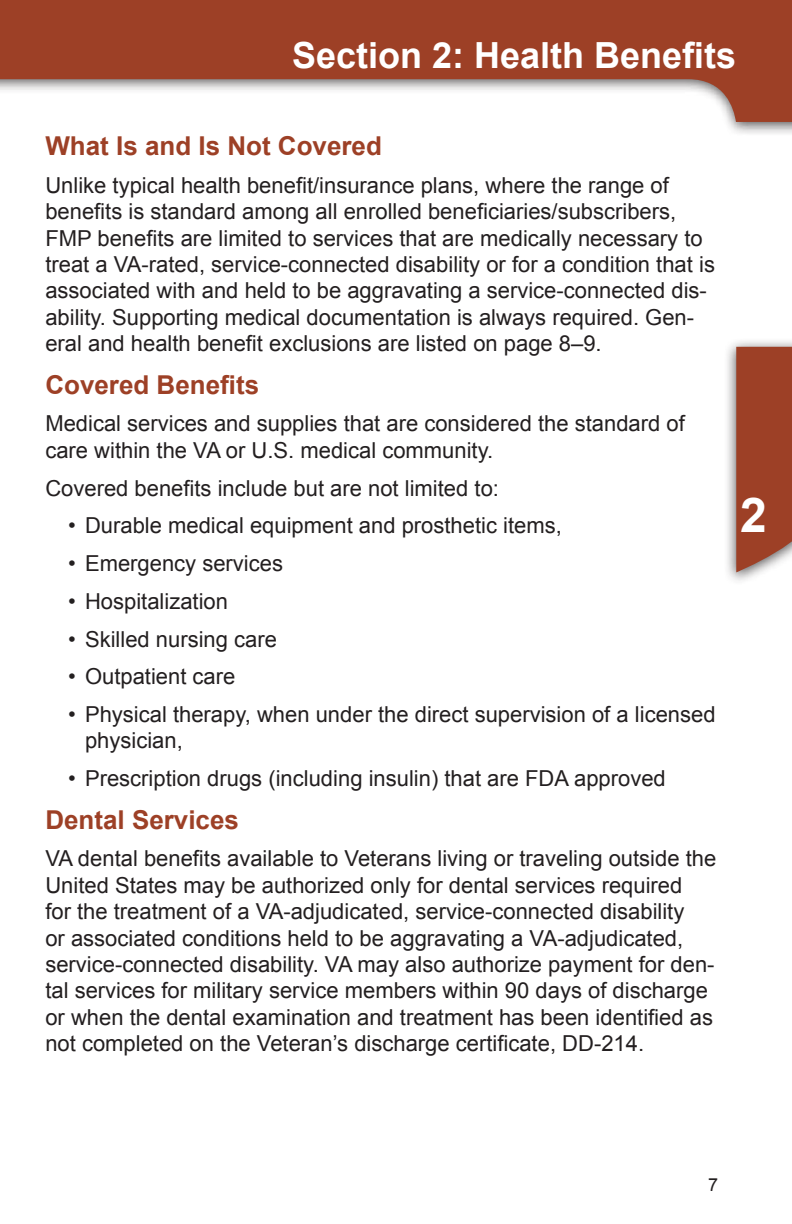
<style>
.page{position:relative;width:792px;height:1224px;background:#fff}
.page>*{position:absolute;margin:0;border:0;box-sizing:border-box;transform-origin:0 0}
.t1{font:700 48px "Arial";color:#fff}
.H2-Section_Title{font:700 36px "Arial";color:#fff}
.t2{font:700 26px "Arial";color:#9d4026}
.Body_Copy{font:22px/26.4px "Arial";color:#231f20}
.t3{font:18px "Arial";color:#231f20}
</style>
<div class="page">
<svg style="left:0;top:0;width:792px;height:122px;fill:#9d4026"></svg>
<div style="left:724px;top:338px;width:68px;height:248px;background:#231f20;opacity:.75"></div>
<svg style="left:736px;top:347px;width:56px;height:225px;background:#a04931"></svg>
<h2 class="H2-Section_Title" style="left:292px;top:31px;width:446px">Section 2: Health Benefits</h2>
<h3 class="t2" style="left:45px;top:129px;width:338px">What Is and Is Not Covered</h3>
<p class="Body_Copy" style="left:45px;top:172px;width:671px">Unlike typical health benefit/insurance plans, where the range of benefits is standard among all enrolled beneficiaries/subscribers, FMP benefits are limited to services that are medically necessary to treat a VA-rated, service-connected disability or for a condition that is associated with and held to be aggravating a service-connected dis&shy;ability. Supporting medical documentation is always required. Gen&shy;eral and health benefit exclusions are listed on page 8–9.</p>
<h3 class="t2" style="left:45px;top:367px;width:215px">Covered Benefits</h3>
<p class="Body_Copy" style="left:45px;top:411px;width:641px">Medical services and supplies that are considered the standard of care within the VA or U.S. medical community.</p>
<p class="Body_Copy" style="left:45px;top:475px;width:455px">Covered benefits include but are not limited to:</p>
<p class="Body_Copy" style="left:68px;top:513px;width:495px">• Durable medical equipment and prosthetic items,</p>
<p class="Body_Copy" style="left:68px;top:550px;width:217px">• Emergency services</p>
<p class="Body_Copy" style="left:68px;top:588px;width:162px">• Hospitalization</p>
<p class="Body_Copy" style="left:68px;top:626px;width:210px">• Skilled nursing care</p>
<p class="Body_Copy" style="left:68px;top:664px;width:169px">• Outpatient care</p>
<p class="Body_Copy" style="left:85px;top:701px;width:632px;text-indent:-17px">• Physical therapy, when under the direct supervision of a licensed physician,</p>
<p class="Body_Copy" style="left:68px;top:765px;width:599px">• Prescription drugs (including insulin) that are FDA approved</p>
<h3 class="t2" style="left:45px;top:802px;width:195px">Dental Services</h3>
<p class="Body_Copy" style="left:45px;top:846px;width:672px">VA dental benefits available to Veterans living or traveling outside the United States may be authorized only for dental services required<br>for the treatment of a VA-adjudicated, service-connected disability<br>or associated conditions held to be aggravating a VA-adjudicated, service-connected disability. VA may also authorize payment for den&shy;tal services for military service members within 90 days of discharge or when the dental examination and treatment has been identified as not completed on the Veteran’s discharge certificate, DD-214.</p>
<h1 class="t1" style="left:740px;top:483px;width:28px">2</h1>
<p class="t3" style="left:708px;top:1173px;width:12px">7</p>
</div>
